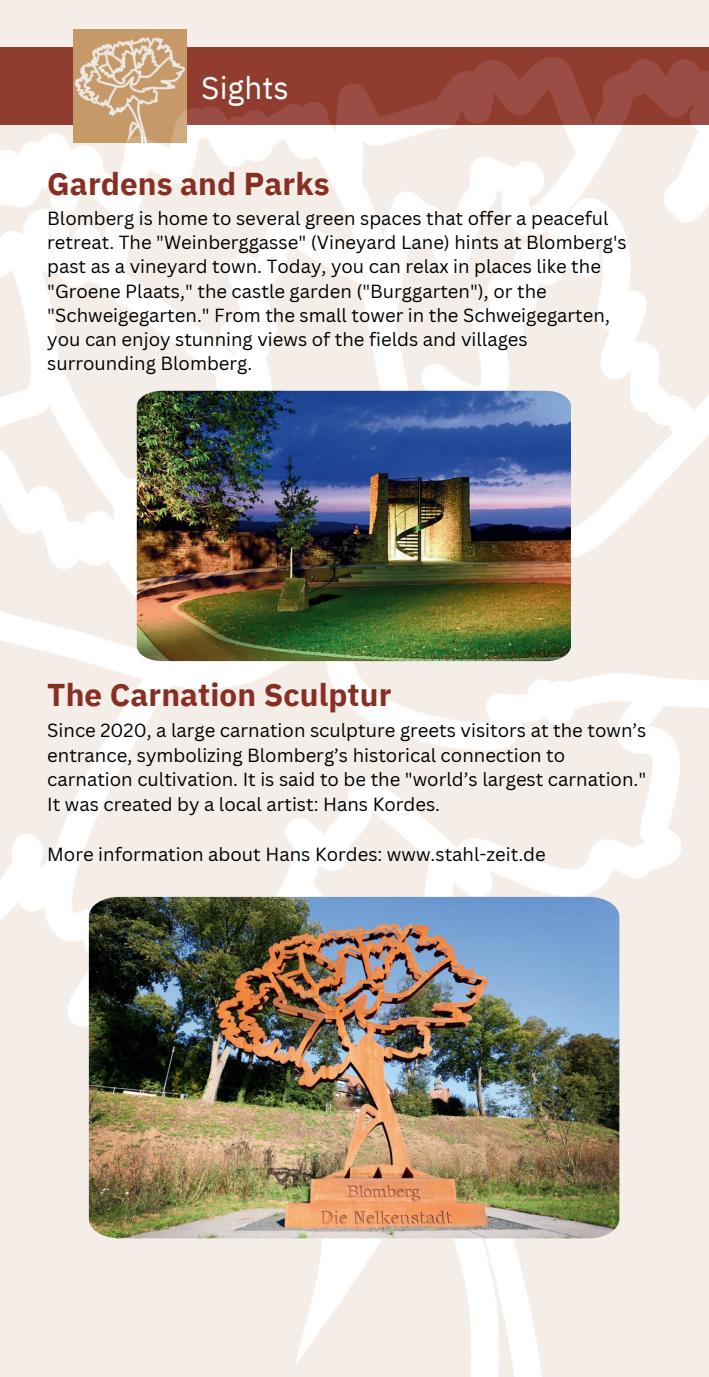
<style>
.page{position:relative;width:709px;height:1377px;background:#fff}
.page>*{position:absolute;margin:0;border:0;box-sizing:border-box;transform-origin:0 0}
.t1{font:700 31.5px "IBM Plex Sans";letter-spacing:.005em;color:#882f23}
.t2{font:31.5px "IBM Plex Sans";letter-spacing:.005em;color:#fdfefe}
.t3{font:18.45px/24.3px "Canva Sans";color:#000}
</style>
<div class="page">
<img style="left:0;top:0;width:709px;height:1377px">
<img style="left:137px;top:391px;width:434px;height:270px">
<img style="left:89px;top:897px;width:530px;height:341px">
<h1 class="t2" style="left:201px;top:63px;width:89px">Sights</h1>
<h1 class="t1" style="left:47px;top:159px;width:284px">Gardens and Parks</h1>
<p class="t3" style="left:47px;top:206px;width:581px">Blomberg is home to several green spaces that offer a peaceful retreat. The "Weinberggasse" (Vineyard Lane) hints at Blomberg's past as a vineyard town. Today, you can relax in places like the "Groene Plaats," the castle garden ("Burggarten"), or the "Schweigegarten." From the small tower in the Schweigegarten, you can enjoy stunning views of the fields and villages surrounding Blomberg.</p>
<h1 class="t1" style="left:47px;top:670px;width:346px">The Carnation Sculptur</h1>
<p class="t3" style="left:47px;top:718px;width:601px">Since 2020, a large carnation sculpture greets visitors at the town’s entrance, symbolizing Blomberg’s historical connection to carnation cultivation. It is said to be the "world’s largest carnation." It was created by a local artist: Hans Kordes.</p>
<p class="t3" style="left:47px;top:842px;width:500px">More information about Hans Kordes: www.stahl-zeit.de</p>
</div>
